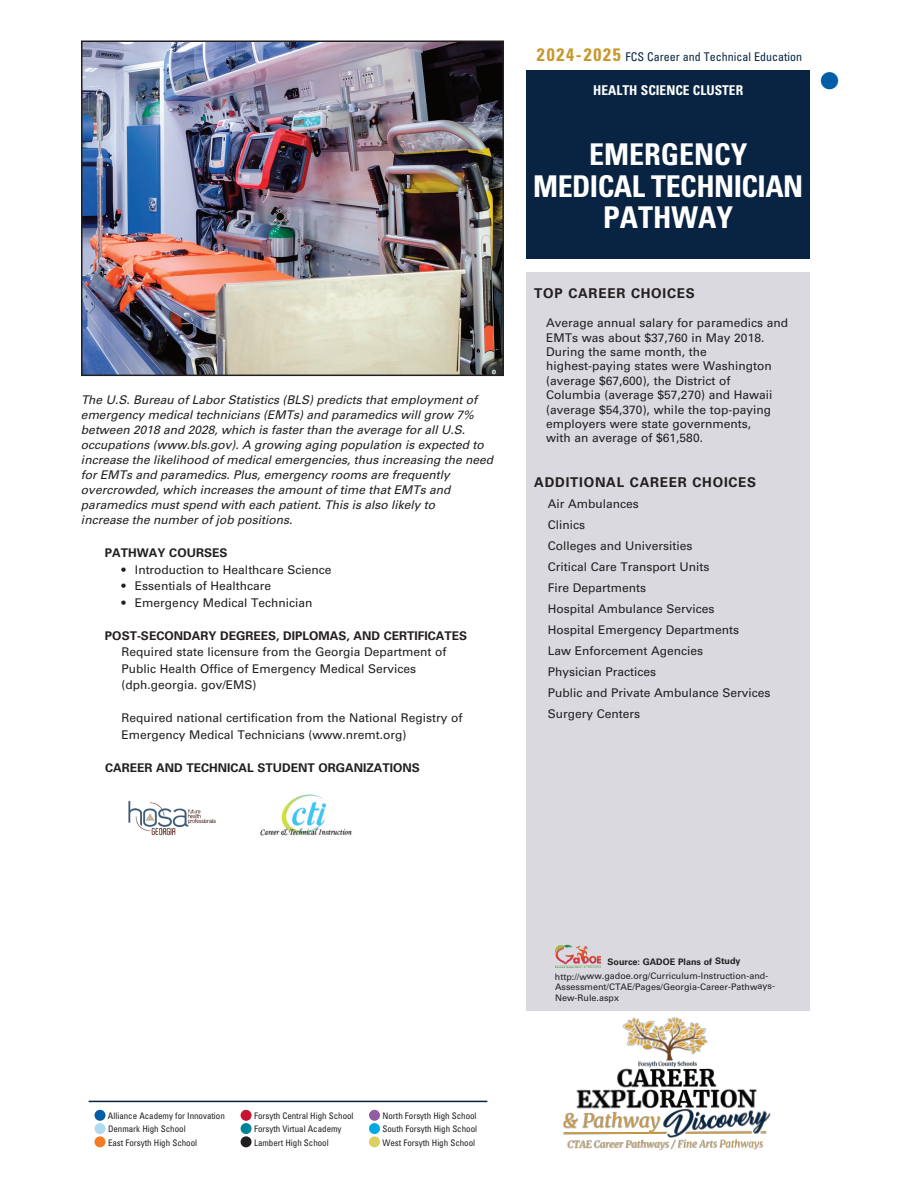
<style>
.page{position:relative;width:918px;height:1188px;background:#fff}
.page>*{position:absolute;margin:0;border:0;box-sizing:border-box;transform-origin:0 0}
.t1{font:700 condensed 30px/31.5px "Univers LT Std";letter-spacing:-.02em;color:#fff;text-align:center}
.t2{font:24px "Zapf Dingbats ITC";color:#015da6}
.t3{font:700 13.5px "Univers LT Std";letter-spacing:.055em;color:#231f20}
.t4{font:700 condensed 13.5px "Univers LT Std";color:#fff}
.t5{font:12px/21px "Univers LT Std";color:#231f20}
.t6{font:italic 12px/15px "Univers LT Std";color:#231f20}
.t7{font:700 12px "Univers LT Std";color:#231f20}
.t8{font:condensed 12px "Univers LT Std";color:#082442}
.t9{font:condensed 9px/13.5px "Univers LT Std";letter-spacing:-.005em;color:#231f20}
.t10{font:9px/10.9px "Univers LT Std";letter-spacing:-.005em;color:#231f20}
.t11{font:700 9px "Univers LT Std";letter-spacing:-.005em;color:#231f20}
.s1{font-weight:700;font-size:18px;color:#c8972b}
</style>
<div class="page">
<img style="left:563px;top:1017px;width:208px;height:133px">
<div style="left:526px;top:273px;width:284px;height:738px;background:#d9d9df"></div>
<img style="left:555px;top:944px;width:47px;height:24px">
<div style="left:526px;top:70px;width:284px;height:189px;background:#082442"></div>
<div style="left:95px;top:1110px;width:10px;height:11px;background:#015da6;border-radius:50%"></div>
<div style="left:95px;top:1123px;width:10px;height:11px;background:#b0daef;border-radius:50%"></div>
<div style="left:95px;top:1136px;width:10px;height:11px;background:#f47b21;border-radius:50%"></div>
<div style="left:241px;top:1110px;width:11px;height:11px;background:#c71433;border-radius:50%"></div>
<div style="left:241px;top:1123px;width:11px;height:11px;background:#008297;border-radius:50%"></div>
<div style="left:241px;top:1136px;width:11px;height:11px;background:#231f20;border-radius:50%"></div>
<div style="left:369px;top:1110px;width:11px;height:11px;background:#955da1;border-radius:50%"></div>
<div style="left:369px;top:1123px;width:11px;height:11px;background:#00a8e7;border-radius:50%"></div>
<div style="left:369px;top:1136px;width:11px;height:11px;background:#ded060;border-radius:50%"></div>
<hr style="left:89px;top:1101px;width:398px;height:1px;background:#082442">
<img style="left:84px;top:43px;width:417px;height:330px">
<div style="left:81px;top:40px;width:423px;height:336px;border:2px solid #231f20"></div>
<img style="left:128px;top:800px;width:88px;height:36px">
<img style="left:260px;top:794px;width:92px;height:42px">
<p class="t6" style="left:81px;top:393px;width:414px">The U.S. Bureau of Labor Statistics (BLS) predicts that employment of emergency medical technicians (EMTs) and paramedics will grow 7% between 2018 and 2028, which is faster than the average for all U.S. occupations (www.bls.gov). A growing aging population is expected to increase the likelihood of medical emergencies, thus increasing the need for EMTs and paramedics. Plus, emergency rooms are frequently overcrowded, which increases the amount of time that EMTs and paramedics must spend with each patient. This is also likely to<br>increase the number of job positions.</p>
<p class="t7" style="left:105px;top:548px;width:124px">PATHWAY COURSES</p>
<p class="t5" style="left:121px;top:560px;width:211px">• Introduction to Healthcare Science</p>
<p class="t5" style="left:121px;top:576px;width:151px">• Essentials of Healthcare</p>
<p class="t5" style="left:121px;top:593px;width:192px">• Emergency Medical Technician</p>
<p class="t7" style="left:105px;top:631px;width:364px">POST-SECONDARY DEGREES, DIPLOMAS, AND CERTIFICATES</p>
<p class="t5" style="left:121px;top:645px;width:327px;line-height:16.5px">Required state licensure from the Georgia Department of<br>Public Health Office of Emergency Medical Services (dph.georgia. gov/EMS)</p>
<p class="t5" style="left:122px;top:711px;width:343px;line-height:16.5px">Required national certification from the National Registry of<br>Emergency Medical Technicians (www.nremt.org)</p>
<p class="t7" style="left:105px;top:763px;width:316px">CAREER AND TECHNICAL STUDENT ORGANIZATIONS</p>
<p class="t8" style="left:537px;top:52px;width:267px"><span class="s1">2024-2025</span> FCS Career and Technical Education</p>
<p class="t4" style="left:593px;top:85px;width:151px">HEALTH SCIENCE CLUSTER</p>
<h1 class="t1" style="left:533px;top:141px;width:271px">EMERGENCY<br>MEDICAL TECHNICIAN<br>PATHWAY</h1>
<h2 class="t2" style="left:820px;top:67px;width:20px">●</h2>
<p class="t3" style="left:534px;top:288px;width:162px">TOP CAREER CHOICES</p>
<p class="t5" style="left:546px;top:317px;width:243px;line-height:14.4px">Average annual salary for paramedics and EMTs was about $37,760 in May 2018.<br>During the same month, the highest-paying states were Washington (average $67,600), the District of<br>Columbia (average $57,270) and Hawaii (average $54,370), while the top-paying employers were state governments,<br>with an average of $61,580.</p>
<p class="t3" style="left:534px;top:477px;width:224px">ADDITIONAL CAREER CHOICES</p>
<p class="t5" style="left:548px;top:494px;width:224px">Air Ambulances<br>Clinics<br>Colleges and Universities<br>Critical Care Transport Units<br>Fire Departments<br>Hospital Ambulance Services<br>Hospital Emergency Departments<br>Law Enforcement Agencies<br>Physician Practices<br>Public and Private Ambulance Services<br>Surgery Centers</p>
<p class="t9" style="left:108px;top:1109px;width:118px">Alliance Academy for Innovation<br>Denmark High School<br>East Forsyth High School</p>
<p class="t9" style="left:254px;top:1109px;width:101px">Forsyth Central High School<br>Forsyth Virtual Academy<br>Lambert High School</p>
<p class="t9" style="left:383px;top:1109px;width:96px;text-align:justify">North Forsyth High School South Forsyth High School West Forsyth High School</p>
<p class="t11" style="left:608px;top:958px;width:135px">Source: GADOE Plans of Study</p>
<p class="t10" style="left:555px;top:971px;width:222px">http://www.gadoe.org/Curriculum-Instruction-and-<br>Assessment/CTAE/Pages/Georgia-Career-Pathways-<br>New-Rule.aspx</p>
</div>
